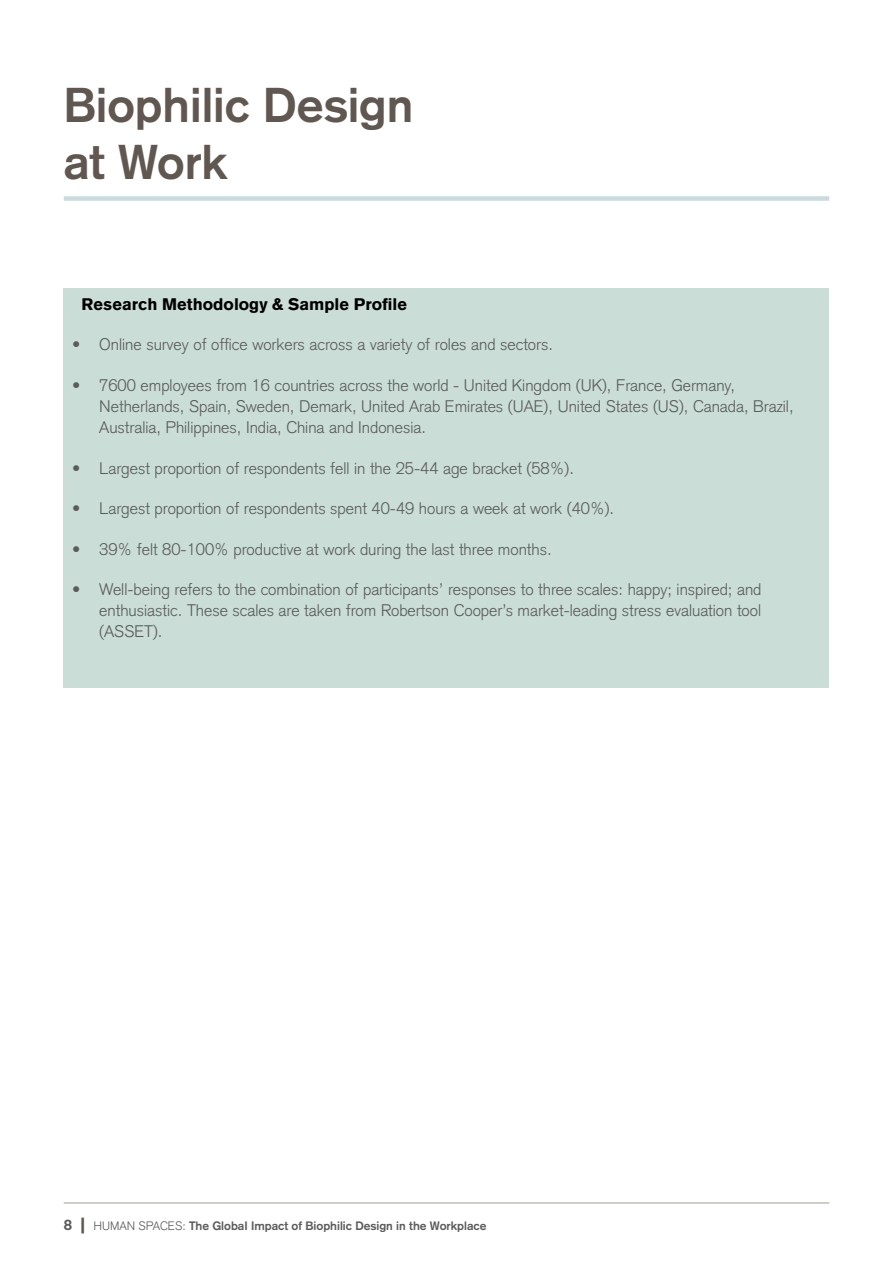
<style>
.page{position:relative;width:893px;height:1263px;background:#fff}
.page>*{position:absolute;margin:0;border:0;box-sizing:border-box;transform-origin:0 0}
.t1{font:700 48px/57px "Akzidenz Grotesk";color:#605750}
.t2{font:300 16.5px/21px "Akzidenz Grotesk";color:#5a5b5b}
.t3{font:900 16.5px "Akzidenz Grotesk";color:#000}
.t4{font:700 12px "Akzidenz Grotesk";color:#5a5b5b}
.s1{font-size:15px}
.s2{font-weight:900;font-size:21px;color:#605750}
.s3{font-weight:300}
</style>
<div class="page">
<hr style="left:64px;top:1202px;width:765px;height:1px;background:#a39a95">
<div style="left:64px;top:196px;width:765px;height:5px;background:#c9dbdc"></div>
<div style="left:64px;top:289px;width:765px;height:399px;background:#caddd7"></div>
<h1 class="t1" style="left:64px;top:77px;width:351px">Biophilic Design at Work</h1>
<p class="t3" style="left:81px;top:294px;width:327px">Research Methodology &amp; Sample Profile</p>
<p class="t2" style="left:72px;top:334px;width:482px">• Online survey of office workers across a variety of roles and sectors.</p>
<p class="t2" style="left:99px;top:375px;width:696px;text-indent:-27px">• 7600 employees from 16 countries across the world - United Kingdom (UK), France, Germany,<br>Netherlands, Spain, Sweden, Demark, United Arab Emirates (UAE), United States (US), Canada, Brazil,<br>Australia, Philippines, India, China and Indonesia.</p>
<p class="t2" style="left:72px;top:457px;width:503px">• Largest proportion of respondents fell in the 25-44 age bracket (58%).</p>
<p class="t2" style="left:72px;top:498px;width:543px">• Largest proportion of respondents spent 40-49 hours a week at work (40%).</p>
<p class="t2" style="left:72px;top:538px;width:481px">• 39% felt 80-100% productive at work during the last three months.</p>
<p class="t2" style="left:99px;top:579px;width:664px;text-align:justify;text-indent:-27px">• Well-being refers to the combination of participants’ responses to three scales: happy; inspired; and enthusiastic. These scales are taken from Robertson Cooper’s market-leading stress evaluation tool (ASSET).</p>
<p class="t4" style="left:64px;top:1218px;width:424px"><span class="s1">8</span> <span class="s2">|</span> <span class="s3">HUMAN SPACES:</span> The GlobaI Impact of Biophilic Design in the Workplace</p>
</div>
